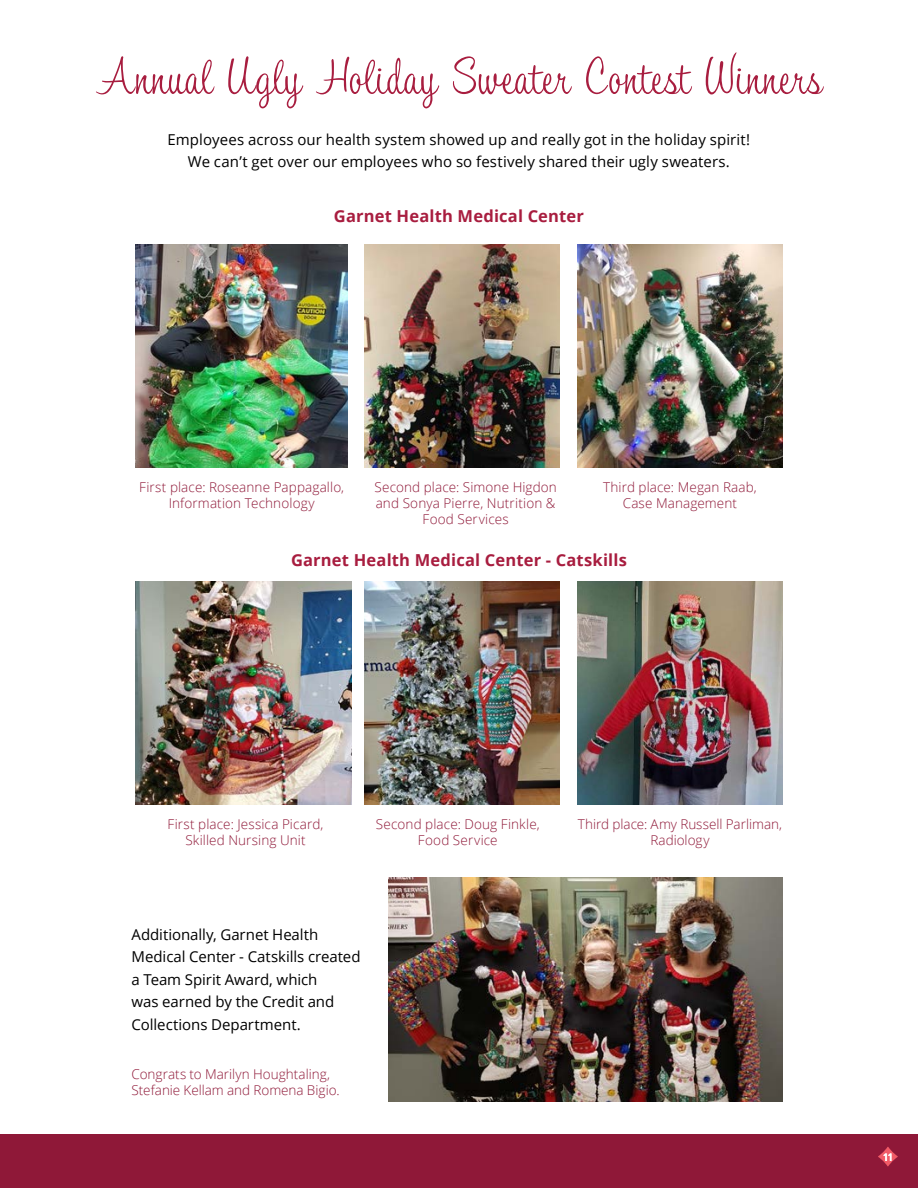
<style>
.page{position:relative;width:918px;height:1188px;background:#fff}
.page>*{position:absolute;margin:0;border:0;box-sizing:border-box;transform-origin:0 0}
.t1{font:51px "Tamarillo JF";letter-spacing:.005em;color:#a81d3f}
.t2{font:700 16.5px "Open Sans";letter-spacing:.01em;color:#a81d3f}
.t3{font:15px/22.5px "Open Sans";letter-spacing:.005em;color:#000;text-align:center}
.t4{font:300 13.5px/16.2px "Open Sans";letter-spacing:.01em;color:#8f1838;text-align:center}
.t5{font:700 condensed 10.5px "Open Sans";color:#fff}
</style>
<div class="page">
<img style="left:389px;top:878px;width:393px;height:223px">
<img style="left:578px;top:582px;width:204px;height:223px">
<img style="left:365px;top:582px;width:195px;height:223px">
<img style="left:136px;top:245px;width:212px;height:222px">
<img style="left:136px;top:582px;width:215px;height:223px">
<img style="left:578px;top:245px;width:204px;height:222px">
<img style="left:365px;top:245px;width:195px;height:222px">
<div style="left:0;top:1134px;width:918px;height:54px;background:#8f1838"></div>
<svg style="left:878px;top:1147px;width:20px;height:19px"></svg>
<h1 class="t1" style="left:96px;top:44px;width:728px">Annual Ugly Holiday Sweater Contest Winners</h1>
<p class="t3" style="left:168px;top:127px;width:584px">Employees across our health system showed up and really got in the holiday spirit!<br>We can’t get over our employees who so festively shared their ugly sweaters.</p>
<p class="t2" style="left:334px;top:205px;width:252px">Garnet Health Medical Center</p>
<p class="t4" style="left:139px;top:479px;width:206px">First place: Roseanne Pappagallo,<br>Information Technology</p>
<p class="t4" style="left:374px;top:479px;width:184px">Second place: Simone Higdon and Sonya Pierre, Nutrition &amp;<br>Food Services</p>
<p class="t4" style="left:603px;top:479px;width:155px">Third place: Megan Raab,<br>Case Management</p>
<p class="t2" style="left:291px;top:548px;width:337px">Garnet Health Medical Center - Catskills</p>
<p class="t4" style="left:168px;top:815px;width:157px">First place: Jessica Picard,<br>Skilled Nursing Unit</p>
<p class="t4" style="left:376px;top:815px;width:165px">Second place: Doug Finkle,<br>Food Service</p>
<p class="t3" style="left:132px;top:923px;width:230px;text-align:left">Additionally, Garnet Health<br>Medical Center - Catskills created a Team Spirit Award, which<br>was earned by the Credit and<br>Collections Department.</p>
<p class="t4" style="left:132px;top:1066px;width:210px;text-align:left">Congrats to Marilyn Houghtaling,<br>Stefanie Kellam and Romena Bigio.</p>
<p class="t4" style="left:578px;top:815px;width:206px">Third place: Amy Russell Parliman,<br>Radiology</p>
<p class="t5" style="left:883px;top:1149px;width:11px">11</p>
</div>
